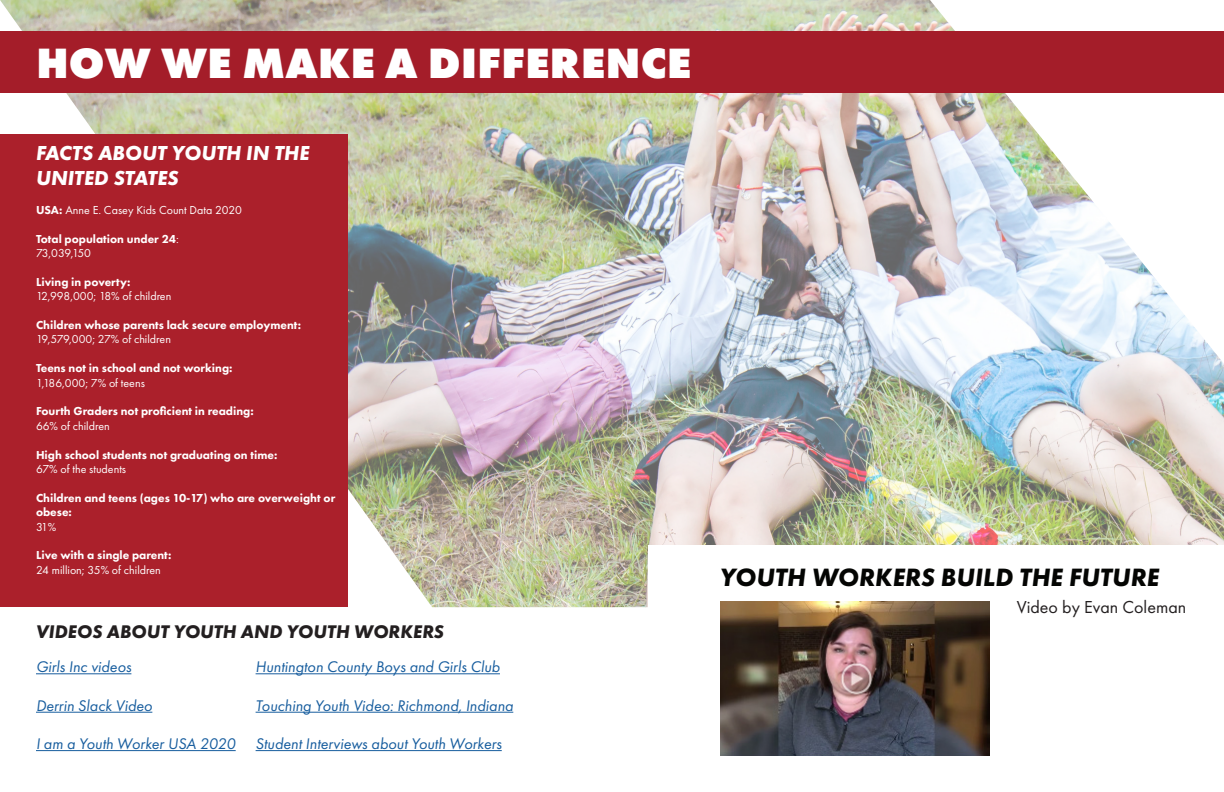
<style>
.page{position:relative;width:1224px;height:792px;background:#fff}
.page>*{position:absolute;margin:0;border:0;box-sizing:border-box;transform-origin:0 0}
.t1{font:800 44px "Futura PT";color:#fff}
.t2{font:italic 700 26px "Futura PT";color:#040503}
.t3{font:italic 700 21px/25.2px "Futura PT";color:#fff}
.t4{font:italic 700 19px "Futura PT";color:#231f20}
.t5{font:18px "Futura PT";color:#231f20}
.t6{font:italic 16px "Futura PT";color:#175d9e}
.t7{font:800 12px/14.4px "Futura PT";color:#fff}
.t8{font:12px "Futura PT";color:#fff}
.s1{font-weight:800}
.s2{font-weight:400}
</style>
<div class="page">
<img style="left:0;top:0;width:1224px;height:607px">
<div style="left:0;top:134px;width:348px;height:473px;background:#ab202b"></div>
<hr style="left:36px;top:673px;width:95px;height:1px;background:#175d9e">
<hr style="left:36px;top:712px;width:116px;height:1px;background:#175d9e">
<hr style="left:36px;top:750px;width:200px;height:1px;background:#175d9e">
<hr style="left:256px;top:673px;width:244px;height:1px;background:#175d9e">
<hr style="left:256px;top:712px;width:257px;height:1px;background:#175d9e">
<hr style="left:256px;top:750px;width:246px;height:1px;background:#175d9e">
<div style="left:648px;top:546px;width:576px;height:96px;background:#fff"></div>
<img style="left:720px;top:602px;width:270px;height:154px">
<div style="left:0;top:32px;width:1224px;height:61px;background:#a41d29"></div>
<p class="t1" style="left:36px;top:35px;width:657px">HOW WE MAKE A DIFFERENCE</p>
<p class="t3" style="left:36px;top:140px;width:275px">FACTS ABOUT YOUTH IN THE<br>UNITED STATES</p>
<p class="t8" style="left:36px;top:203px;width:207px"><span class="s1">USA:</span> Anne E. Casey Kids Count Data 2020</p>
<p class="t7" style="left:36px;top:231px;width:144px">Total population under 24<span class="s2">:</span></p>
<p class="t8" style="left:36px;top:246px;width:57px">73,039,150</p>
<p class="t7" style="left:36px;top:274px;width:96px">Living in poverty:</p>
<p class="t8" style="left:36px;top:289px;width:137px">12,998,000; 18% of children</p>
<p class="t7" style="left:36px;top:318px;width:267px">Children whose parents lack secure employment:</p>
<p class="t8" style="left:36px;top:332px;width:136px">19,579,000; 27% of children</p>
<p class="t7" style="left:36px;top:361px;width:198px">Teens not in school and not working:</p>
<p class="t8" style="left:36px;top:375px;width:110px">1,186,000; 7% of teens</p>
<p class="t7" style="left:36px;top:404px;width:219px">Fourth Graders not proficient in reading:</p>
<p class="t8" style="left:36px;top:419px;width:75px">66% of children</p>
<p class="t7" style="left:36px;top:447px;width:243px">High school students not graduating on time:</p>
<p class="t8" style="left:36px;top:462px;width:92px">67% of the students</p>
<p class="t7" style="left:36px;top:490px;width:301px">Children and teens (ages 10-17) who are overweight or obese:</p>
<p class="t8" style="left:36px;top:519px;width:22px">31%</p>
<p class="t7" style="left:36px;top:548px;width:137px">Live with a single parent:</p>
<p class="t8" style="left:36px;top:563px;width:126px">24 million; 35% of children</p>
<p class="t4" style="left:36px;top:620px;width:409px">VIDEOS ABOUT YOUTH AND YOUTH WORKERS</p>
<p class="t6" style="left:36px;top:657px;width:97px">Girls Inc videos</p>
<p class="t6" style="left:36px;top:696px;width:118px">Derrin Slack Video</p>
<p class="t6" style="left:36px;top:734px;width:201px">I am a Youth Worker USA 2020</p>
<p class="t6" style="left:256px;top:657px;width:246px">Huntington County Boys and Girls Club</p>
<p class="t6" style="left:256px;top:696px;width:259px">Touching Youth Video: Richmond, Indiana</p>
<p class="t6" style="left:256px;top:734px;width:248px">Student Interviews about Youth Workers</p>
<p class="t2" style="left:720px;top:561px;width:441px">YOUTH WORKERS BUILD THE FUTURE</p>
<p class="t5" style="left:1017px;top:596px;width:171px">Video by Evan Coleman</p>
</div>
